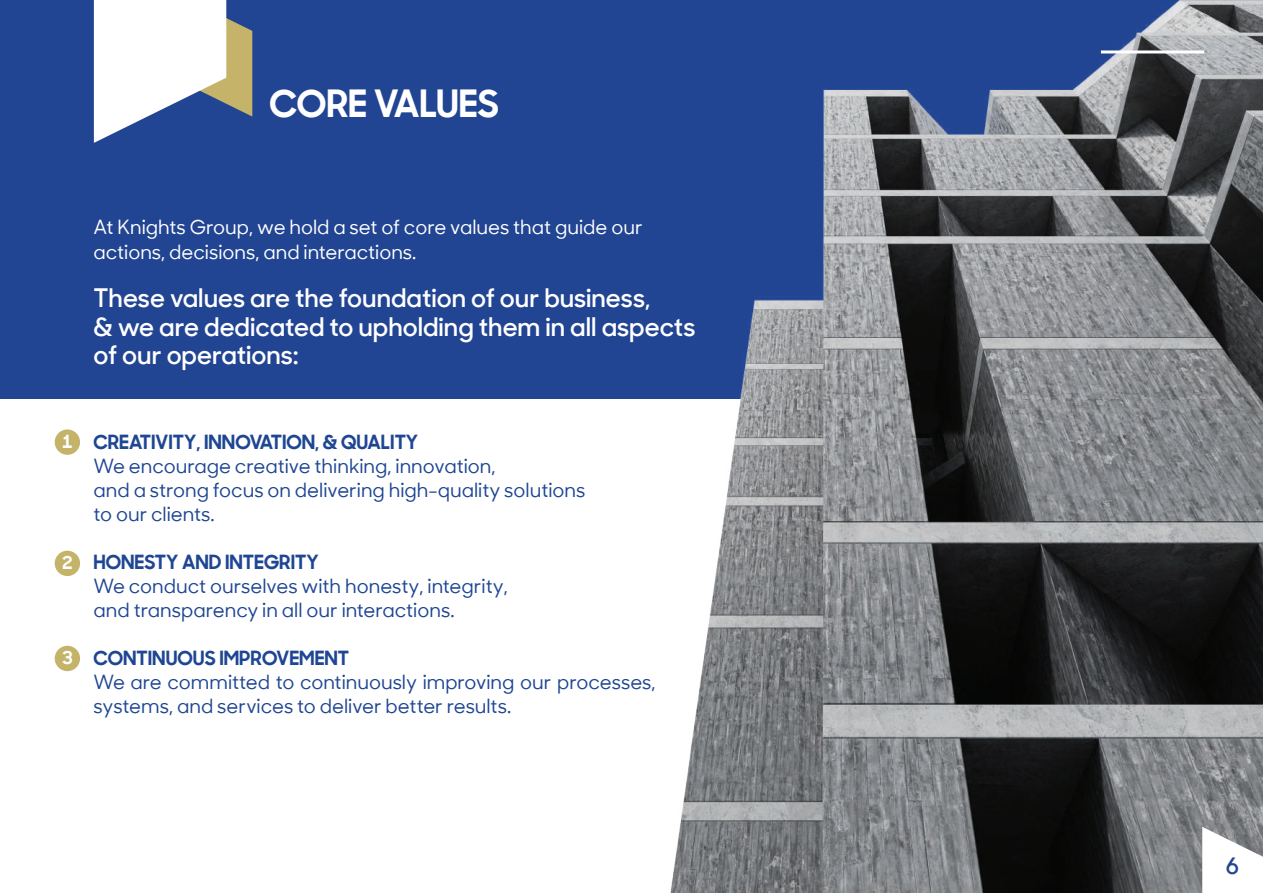
<style>
.page{position:relative;width:1263px;height:893px;background:#fff}
.page>*{position:absolute;margin:0;border:0;box-sizing:border-box;transform-origin:0 0}
.t1{font:700 37.5px "Sharp Sans Disp No 1";color:#fff}
.t2{font:600 25.5px/28.5px "Sharp Sans Disp No 1";color:#fff}
.t3{font:600 22.5px "Sharp Sans Disp No 1";color:#224593}
.t4{font:500 19.5px/24px "Sharp Sans Disp No 1";color:#1f4693}
.t5{font:500 19.5px/25.5px "Sharp Sans Disp No 1";color:#fff}
.t6{font:700 19.5px "Sharp Sans Disp No 1";color:#1f4693}
.t7{font:700 18px "Sharp Sans Disp No 1";color:#fff}
</style>
<div class="page">
<div style="left:0;top:0;width:1263px;height:399px;background:#224593"></div>
<img style="left:670px;top:0;width:593px;height:893px">
<hr style="left:1101px;top:50px;width:103px;height:3px;background:#fff">
<svg style="left:94px;top:0;width:158px;height:143px"></svg>
<svg style="left:1202px;top:827px;width:61px;height:66px"></svg>
<div style="left:55px;top:429px;width:25px;height:26px;background:#c4b368;border-radius:50%"></div>
<div style="left:55px;top:551px;width:25px;height:25px;background:#c4b368;border-radius:50%"></div>
<div style="left:55px;top:646px;width:25px;height:25px;background:#c4b368;border-radius:50%"></div>
<h1 class="t1" style="left:269px;top:72px;width:231px">CORE VALUES</h1>
<p class="t5" style="left:93px;top:213px;width:551px">At Knights Group, we hold a set of core values that guide our actions, decisions, and interactions.</p>
<h2 class="t2" style="left:93px;top:282px;width:603px">These values are the foundation of our business,<br>&amp; we are dedicated to upholding them in all aspects of our operations:</h2>
<p class="t7" style="left:62px;top:427px;width:12px">1</p>
<p class="t7" style="left:62px;top:548px;width:12px">2</p>
<p class="t7" style="left:62px;top:643px;width:12px">3</p>
<p class="t6" style="left:93px;top:426px;width:326px">CREATIVITY, INNOVATION, &amp; QUALITY</p>
<p class="t4" style="left:93px;top:453px;width:493px">We encourage creative thinking, innovation,<br>and a strong focus on delivering high-quality solutions to our clients.</p>
<p class="t6" style="left:93px;top:546px;width:227px">HONESTY AND INTEGRITY</p>
<p class="t4" style="left:93px;top:573px;width:416px">We conduct ourselves with honesty, integrity, and transparency in all our interactions.</p>
<p class="t6" style="left:93px;top:642px;width:257px">CONTINUOUS IMPROVEMENT</p>
<p class="t4" style="left:93px;top:669px;width:564px">We are committed to continuously improving our processes, systems, and services to deliver better results.</p>
<p class="t3" style="left:1226px;top:849px;width:15px">6</p>
</div>
